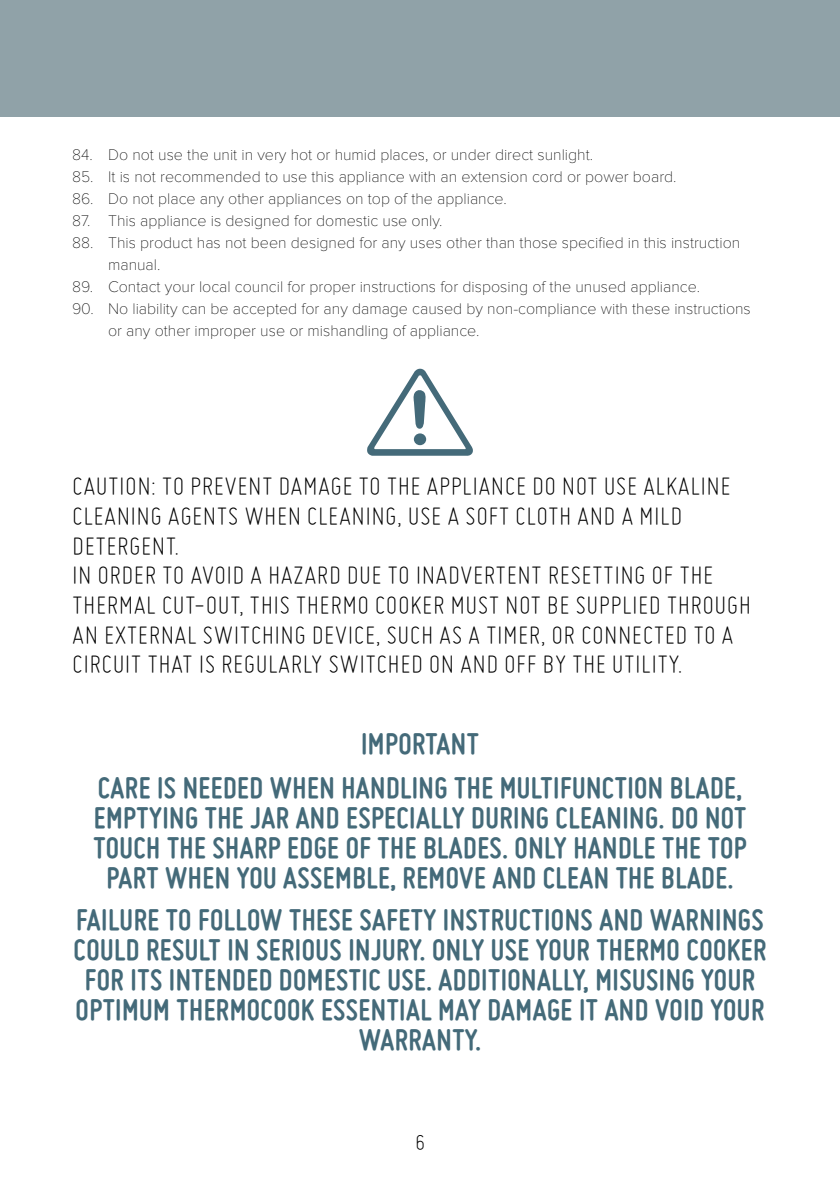
<style>
.page{position:relative;width:840px;height:1191px;background:#fff}
.page>*{position:absolute;margin:0;border:0;box-sizing:border-box;transform-origin:0 0}
.t1{font:700 32px/30px "Miso";letter-spacing:.015em;color:#446a79;text-align:center}
.t2{font:300 28px/29.6px "Miso";letter-spacing:.015em;color:#000}
.t3{font:300 24px "Miso";color:#000}
.t4{font:100 16px/22px "Proxima Nova";color:#000}
</style>
<div class="page">
<div style="left:0;top:0;width:839px;height:116px;background:#90a2a8"></div>
<svg style="left:367px;top:369px;width:105px;height:87px"></svg>
<div style="left:413px;top:433px;width:13px;height:12px;background:#446a79;border-radius:50%"></div>
<p class="t4" style="left:72px;top:144px;width:522px">84. Do not use the unit in very hot or humid places, or under direct sunlight.</p>
<p class="t4" style="left:72px;top:166px;width:605px">85. It is not recommended to use this appliance with an extension cord or power board.</p>
<p class="t4" style="left:72px;top:188px;width:436px">86. Do not place any other appliances on top of the appliance.</p>
<p class="t4" style="left:72px;top:210px;width:371px">87. This appliance is designed for domestic use only.</p>
<p class="t4" style="left:108px;top:232px;width:633px;text-indent:-36px">88. This product has not been designed for any uses other than those specified in this instruction manual.</p>
<p class="t4" style="left:72px;top:276px;width:629px">89. Contact your local council for proper instructions for disposing of the unused appliance.</p>
<p class="t4" style="left:108px;top:298px;width:644px;text-indent:-36px">90. No liability can be accepted for any damage caused by non-compliance with these instructions or any other improper use or mishandling of appliance.</p>
<p class="t2" style="left:72px;top:471px;width:680px">CAUTION: TO PREVENT DAMAGE TO THE APPLIANCE DO NOT USE ALKALINE CLEANING AGENTS WHEN CLEANING, USE A SOFT CLOTH AND A MILD DETERGENT.<br>IN ORDER TO AVOID A HAZARD DUE TO INADVERTENT RESETTING OF THE THERMAL CUT-OUT, THIS THERMO COOKER MUST NOT BE SUPPLIED THROUGH AN EXTERNAL SWITCHING DEVICE, SUCH AS A TIMER, OR CONNECTED TO A CIRCUIT THAT IS REGULARLY SWITCHED ON AND OFF BY THE UTILITY.</p>
<h1 class="t1" style="left:98px;top:721px;width:645px;line-height:44px">IMPORTANT<br>CARE IS NEEDED WHEN HANDLING THE MULTIFUNCTION BLADE,</h1>
<h1 class="t1" style="left:93px;top:802px;width:654px">EMPTYING THE JAR AND ESPECIALLY DURING CLEANING. DO NOT<br>TOUCH THE SHARP EDGE OF THE BLADES. ONLY HANDLE THE TOP<br>PART WHEN YOU ASSEMBLE, REMOVE AND CLEAN THE BLADE.</h1>
<p class="t1" style="left:74px;top:904px;width:693px">FAILURE TO FOLLOW THESE SAFETY INSTRUCTIONS AND WARNINGS COULD RESULT IN SERIOUS INJURY. ONLY USE YOUR THERMO COOKER FOR ITS INTENDED DOMESTIC USE. ADDITIONALLY, MISUSING YOUR OPTIMUM THERMOCOOK ESSENTIAL MAY DAMAGE IT AND VOID YOUR WARRANTY.</p>
<h3 class="t3" style="left:415px;top:1129px;width:11px">6</h3>
</div>
